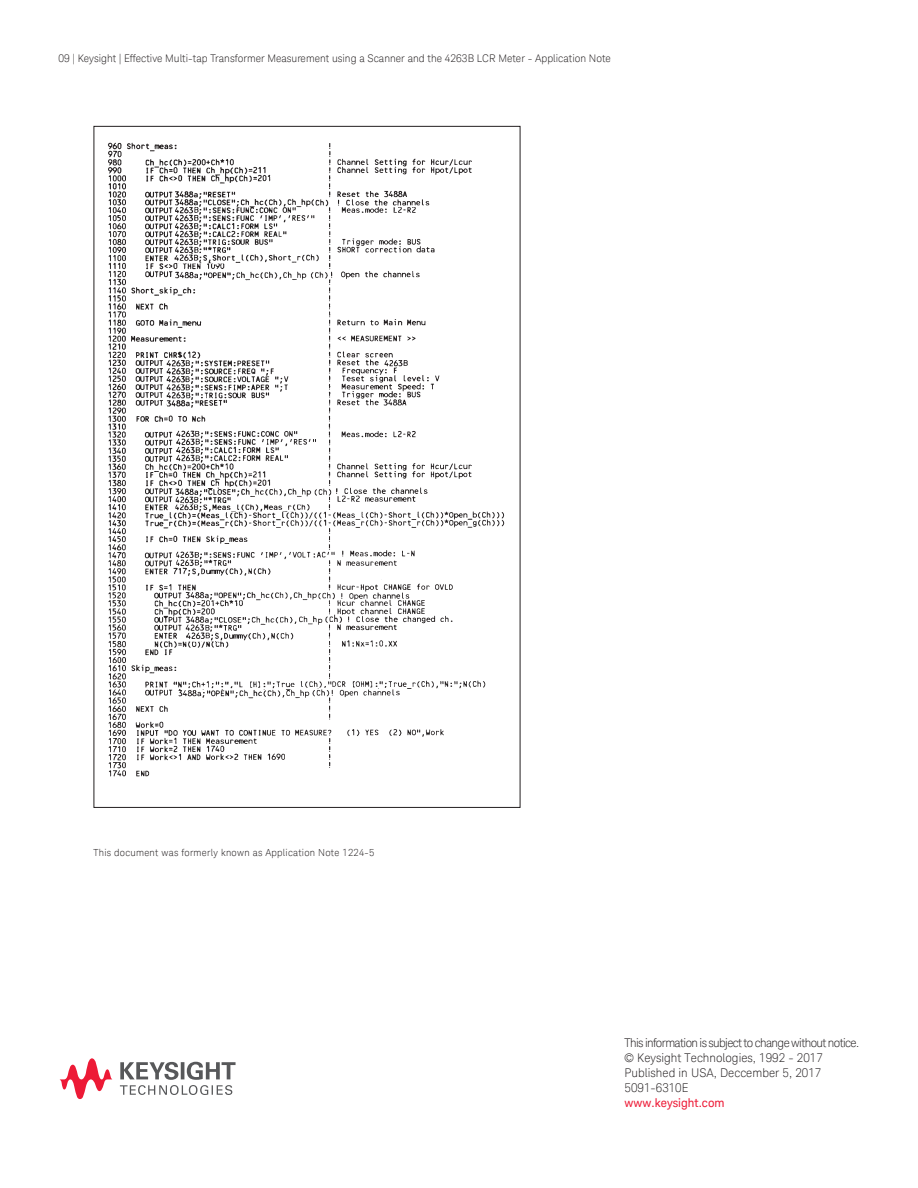
<style>
.page{position:relative;width:918px;height:1188px;background:#fff}
.page>*{position:absolute;margin:0;border:0;box-sizing:border-box;transform-origin:0 0}
.t1{font:300 12px/15px "Keysight Sans";color:#231f20}
.t2{font:12px "Keysight Sans";color:#ed1a36}
.K_Page_Number_Header{font:300 10.5px "Keysight Sans";color:#231f20}
.K_Footnote_-_Boilerp{font:300 9.75px "Keysight Sans";letter-spacing:.025em;color:#231f20}
</style>
<div class="page">
<svg style="left:120px;top:1062px;width:116px;height:33px"></svg>
<svg style="left:60px;top:1058px;width:53px;height:41px"></svg>
<img style="left:108px;top:142px;width:397px;height:635px">
<p class="K_Page_Number_Header" style="left:59px;top:52px;width:554px">09 | Keysight | Effective Multi-tap Transformer Measurement using a Scanner and the 4263B LCR Meter - Application Note</p>
<p class="K_Footnote_-_Boilerp" style="left:94px;top:847px;width:282px">This document was formerly known as Application Note 1224-5</p>
<p class="t1" style="left:625px;top:1035px;width:236px">This information is subject to change without notice. © Keysight Technologies, 1992 - 2017<br>Published in USA, Deccember 5, 2017<br>5091-6310E</p>
<p class="t2" style="left:625px;top:1096px;width:102px">www.keysight.com</p>
</div>
